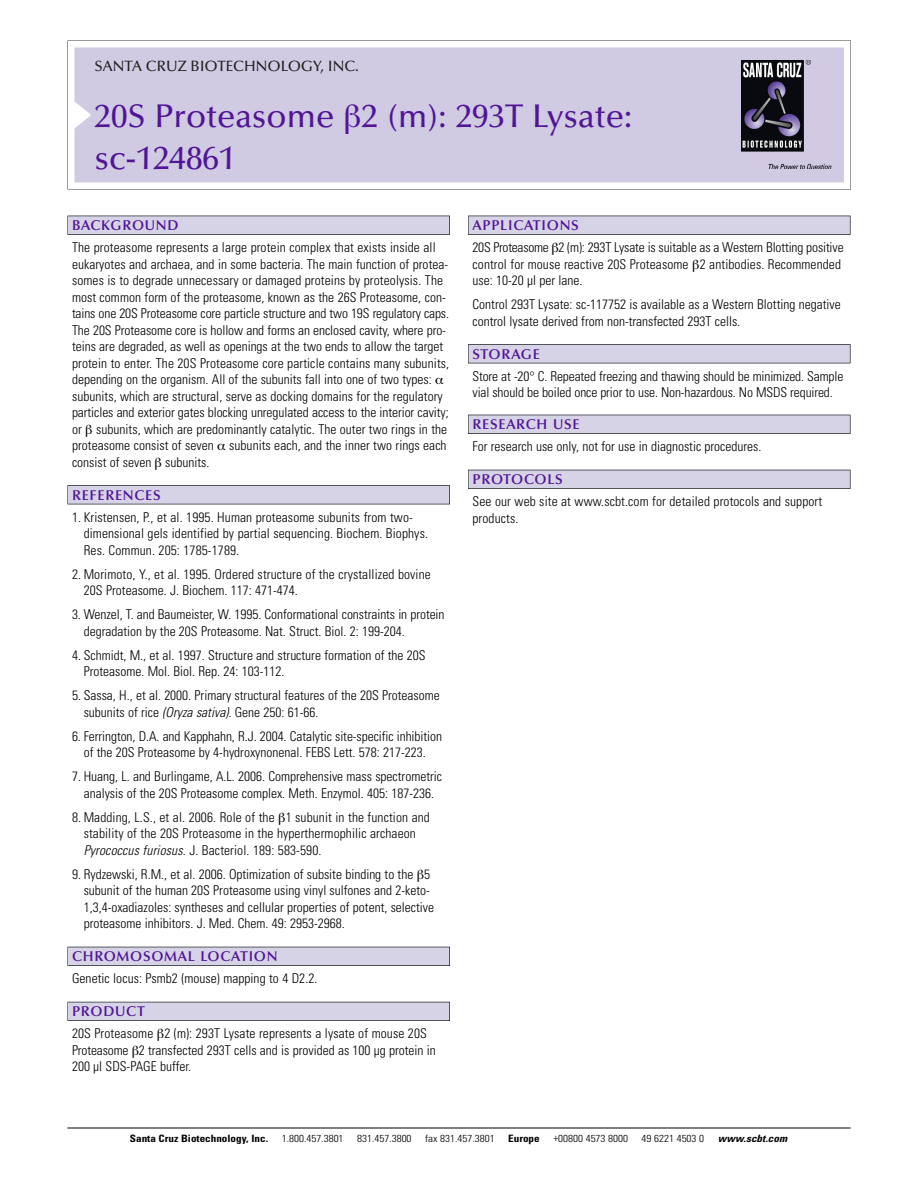
<style>
.page{position:relative;width:918px;height:1188px;background:#fff}
.page>*{position:absolute;margin:0;border:0;box-sizing:border-box;transform-origin:0 0}
.t1{font:500 33px/41.4px "Optima";color:#511695}
.t2{font:500 15px "Optima";color:#231f20}
.t3{font:600 14.25px "Optima";letter-spacing:.05em;color:#511695}
.t4{font:300 condensed 13.5px/16.5px "Univers";color:#000}
.t5{font:300 condensed 10.2px "Univers";color:#000;scale:1.1 1}
.t6{font:700 condensed 10.2px "Univers";color:#000;scale:1.1 1}
.t7{font:italic 700 condensed 10.2px "Univers";letter-spacing:.005em;color:#000;scale:1.1 1}
.s1{font-style:italic}
</style>
<div class="page">
<svg style="left:68px;top:40px;width:783px;height:149px"></svg>
<div style="left:74px;top:47px;width:770px;height:135px;background:#d1cae3"></div>
<img style="left:741px;top:60px;width:90px;height:108px">
<div style="left:68px;top:216px;width:382px;height:19px;background:#525155"></div>
<div style="left:68px;top:216px;width:381px;height:18px;background:#d7d3e7"></div>
<div style="left:68px;top:485px;width:382px;height:19px;background:#525155"></div>
<div style="left:68px;top:486px;width:381px;height:18px;background:#d7d3e7"></div>
<div style="left:68px;top:947px;width:382px;height:19px;background:#525158"></div>
<div style="left:68px;top:947px;width:381px;height:18px;background:#d7d3e7"></div>
<div style="left:68px;top:1002px;width:382px;height:19px;background:#54535a"></div>
<div style="left:68px;top:1002px;width:381px;height:18px;background:#d7d3e7"></div>
<div style="left:468px;top:216px;width:382px;height:19px;background:#525155"></div>
<div style="left:468px;top:216px;width:382px;height:18px;background:#d7d3e7"></div>
<div style="left:468px;top:344px;width:382px;height:19px;background:#525155"></div>
<div style="left:468px;top:345px;width:382px;height:18px;background:#d7d3e7"></div>
<div style="left:468px;top:415px;width:382px;height:19px;background:#515055"></div>
<div style="left:468px;top:415px;width:382px;height:18px;background:#d7d3e7"></div>
<div style="left:468px;top:470px;width:382px;height:19px;background:#525158"></div>
<div style="left:468px;top:470px;width:382px;height:18px;background:#d7d3e7"></div>
<hr style="left:68px;top:1128px;width:782px;height:1px;background:#000">
<svg style="left:346px;top:105px;width:14px;height:29px"></svg>
<p class="t2" style="left:94px;top:61px;width:266px">SANTA CRUZ BIOTECHNOLOGY, INC.</p>
<h1 class="t1" style="left:94px;top:99px;width:539px">20S Proteasome 2 (m): 293T Lysate: sc-124861</h1>
<p class="t3" style="left:72px;top:219px;width:108px">BACKGROUND</p>
<p class="t4" style="left:72px;top:240px;width:379px">The proteasome represents a large protein complex that exists inside all eukaryotes and archaea, and in some bacteria. The main function of protea&shy;somes is to degrade unnecessary or damaged proteins by proteolysis. The most common form of the proteasome, known as the 26S Proteasome, con&shy;tains one 20S Proteasome core particle structure and two 19S regulatory caps.<br>The 20S Proteasome core is hollow and forms an enclosed cavity, where pro&shy;teins are degraded, as well as openings at the two ends to allow the target protein to enter. The 20S Proteasome core particle contains many subunits, depending on the organism. All of the subunits fall into one of two types: subunits, which are structural, serve as docking domains for the regulatory particles and exterior gates blocking unregulated access to the interior cavity; or subunits, which are predominantly catalytic. The outer two rings in the proteasome consist of seven subunits each, and the inner two rings each consist of seven subunits.</p>
<p class="t3" style="left:72px;top:489px;width:90px">REFERENCES</p>
<p class="t4" style="left:84px;top:510px;width:346px;text-indent:-12px">1. Kristensen, P., et al. 1995. Human proteasome subunits from two&shy;dimensional gels identified by partial sequencing. Biochem. Biophys.<br>Res. Commun. 205: 1785-1789.</p>
<p class="t4" style="left:84px;top:567px;width:349px;text-indent:-12px">2. Morimoto, Y., et al. 1995. Ordered structure of the crystallized bovine<br>20S Proteasome. J. Biochem. 117: 471-474.</p>
<p class="t4" style="left:84px;top:607px;width:362px;text-indent:-12px">3. Wenzel, T. and Baumeister, W. 1995. Conformational constraints in protein degradation by the 20S Proteasome. Nat. Struct. Biol. 2: 199-204.</p>
<p class="t4" style="left:84px;top:648px;width:343px;text-indent:-12px">4. Schmidt, M., et al. 1997. Structure and structure formation of the 20S<br>Proteasome. Mol. Biol. Rep. 24: 103-112.</p>
<p class="t4" style="left:84px;top:688px;width:358px;text-indent:-12px">5. Sassa, H., et al. 2000. Primary structural features of the 20S Proteasome subunits of rice <span class="s1">(Oryza sativa).</span> Gene 250: 61-66.</p>
<p class="t4" style="left:72px;top:729px;width:371px;text-align:center">6. Ferrington, D.A. and Kapphahn, R.J. 2004. Catalytic site-specific inhibition of the 20S Proteasome by 4-hydroxynonenal. FEBS Lett. 578: 217-223.</p>
<p class="t4" style="left:72px;top:769px;width:372px;text-align:center">7. Huang, L. and Burlingame, A.L. 2006. Comprehensive mass spectrometric analysis of the 20S Proteasome complex. Meth. Enzymol. 405: 187-236.</p>
<p class="t4" style="left:84px;top:810px;width:348px;text-indent:-12px">8. Madding, L.S., et al. 2006. Role of the 1 subunit in the function and stability of the 20S Proteasome in the hyperthermophilic archaeon<br><span class="s1">Pyrococcus furiosus</span>. J. Bacteriol. 189: 583-590.</p>
<p class="t4" style="left:84px;top:867px;width:352px;text-indent:-12px">9. Rydzewski, R.M., et al. 2006. Optimization of subsite binding to the 5 subunit of the human 20S Proteasome using vinyl sulfones and 2-keto-1,3,4-oxadiazoles: syntheses and cellular properties of potent, selective proteasome inhibitors. J. Med. Chem. 49: 2953-2968.</p>
<p class="t3" style="left:72px;top:951px;width:207px">CHROMOSOMAL LOCATION</p>
<p class="t4" style="left:72px;top:971px;width:247px">Genetic locus: Psmb2 (mouse) mapping to 4 D2.2.</p>
<p class="t3" style="left:72px;top:1006px;width:74px">PRODUCT</p>
<p class="t4" style="left:72px;top:1026px;width:365px">20S Proteasome 2 (m): 293T Lysate represents a lysate of mouse 20S<br>Proteasome 2 transfected 293T cells and is provided as 100 µg protein in<br>200 µl SDS-PAGE buffer.</p>
<p class="t3" style="left:473px;top:219px;width:108px">APPLICATIONS</p>
<p class="t4" style="left:473px;top:240px;width:373px">20S Proteasome 2 (m): 293T Lysate is suitable as a Western Blotting positive control for mouse reactive 20S Proteasome 2 antibodies. Recommended use: 10-20 µl per lane.</p>
<p class="t4" style="left:473px;top:297px;width:370px">Control 293T Lysate: sc-117752 is available as a Western Blotting negative control lysate derived from non-transfected 293T cells.</p>
<p class="t3" style="left:473px;top:348px;width:69px">STORAGE</p>
<p class="t4" style="left:473px;top:369px;width:372px">Store at -20° C. Repeated freezing and thawing should be minimized. Sample vial should be boiled once prior to use. Non-hazardous. No MSDS required.</p>
<p class="t3" style="left:473px;top:419px;width:109px">RESEARCH USE</p>
<p class="t4" style="left:473px;top:439px;width:290px">For research use only, not for use in diagnostic procedures.</p>
<p class="t3" style="left:473px;top:474px;width:92px">PROTOCOLS</p>
<p class="t4" style="left:473px;top:494px;width:351px">See our web site at www.scbt.com for detailed protocols and support products.</p>
<p class="t6" style="left:130px;top:1135px;width:127px">Santa Cruz Biotechnology, Inc.</p>
<p class="t5" style="left:282px;top:1135px;width:58px">1.800.457.3801</p>
<p class="t5" style="left:357px;top:1135px;width:51px">831.457.3800</p>
<p class="t5" style="left:425px;top:1135px;width:65px">fax 831.457.3801</p>
<p class="t6" style="left:508px;top:1135px;width:30px">Europe</p>
<p class="t5" style="left:553px;top:1135px;width:69px">+00800 4573 8000</p>
<p class="t5" style="left:642px;top:1135px;width:58px">49 6221 4503 0</p>
<p class="t7" style="left:718px;top:1135px;width:64px">www.scbt.com</p>
</div>
